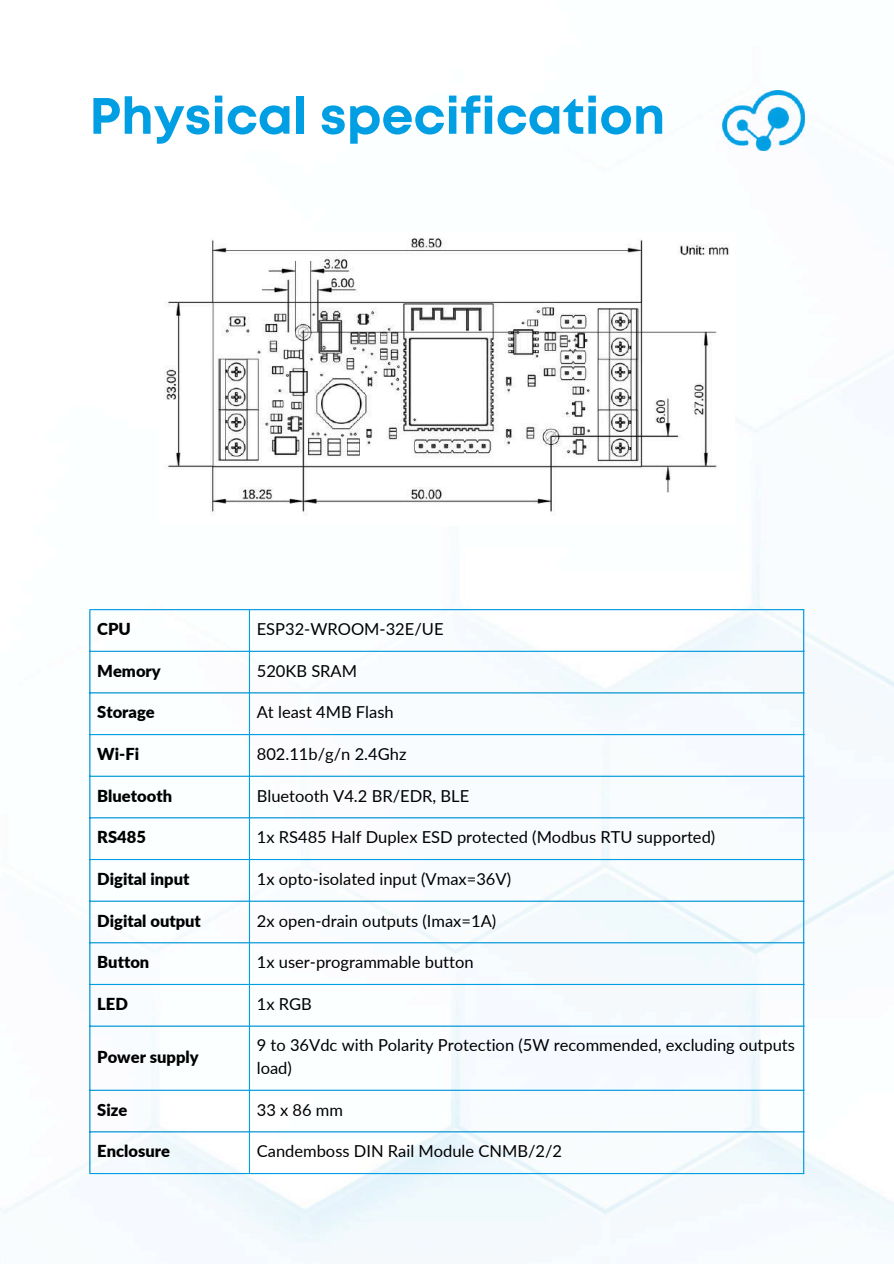
<style>
.page{position:relative;width:894px;height:1264px;background:#fff}
.page>*{position:absolute;margin:0;border:0;box-sizing:border-box;transform-origin:0 0}
.t1{font:700 51px "Mont";color:#009ee3}
.t2{font:16.5px/22.5px "Lato";color:#000}
.t3{font:900 16.5px "Lato";color:#000}
</style>
<div class="page">
<img style="left:0;top:108px;width:893px;height:1155px">
<img style="left:158px;top:233px;width:576px;height:292px">
<hr style="left:89px;top:610px;width:1px;height:562px;background:#009ee3">
<hr style="left:249px;top:610px;width:1px;height:562px;background:#009ee3">
<hr style="left:802px;top:610px;width:2px;height:562px;background:#009ee3">
<hr style="left:89px;top:609px;width:715px;height:1px;background:#009ee3">
<hr style="left:89px;top:650px;width:715px;height:2px;background:#009ee3">
<hr style="left:89px;top:692px;width:715px;height:1px;background:#009ee3">
<hr style="left:89px;top:734px;width:715px;height:1px;background:#009ee3">
<hr style="left:89px;top:775px;width:715px;height:1px;background:#009ee3">
<hr style="left:89px;top:817px;width:715px;height:1px;background:#009ee3">
<hr style="left:89px;top:859px;width:715px;height:1px;background:#009ee3">
<hr style="left:89px;top:900px;width:715px;height:1px;background:#009ee3">
<hr style="left:89px;top:942px;width:715px;height:1px;background:#009ee3">
<hr style="left:89px;top:983px;width:715px;height:2px;background:#009ee3">
<hr style="left:89px;top:1025px;width:715px;height:1px;background:#009ee3">
<hr style="left:89px;top:1089px;width:715px;height:1px;background:#009ee3">
<hr style="left:89px;top:1131px;width:715px;height:1px;background:#009ee3">
<hr style="left:89px;top:1172px;width:715px;height:2px;background:#009ee3">
<img style="left:722px;top:90px;width:82px;height:60px">
<h1 class="t1" style="left:89px;top:97px;width:577px">Physical specification</h1>
<p class="t3" style="left:97px;top:618px;width:35px">CPU</p>
<p class="t2" style="left:257px;top:617px;width:188px">ESP32-WROOM-32E/UE</p>
<p class="t3" style="left:97px;top:660px;width:65px">Memory</p>
<p class="t2" style="left:257px;top:659px;width:102px">520KB SRAM</p>
<p class="t3" style="left:97px;top:702px;width:59px">Storage</p>
<p class="t2" style="left:257px;top:700px;width:138px">At least 4MB Flash</p>
<p class="t3" style="left:97px;top:743px;width:43px">Wi-Fi</p>
<p class="t2" style="left:257px;top:742px;width:151px">802.11b/g/n 2.4Ghz</p>
<p class="t3" style="left:97px;top:785px;width:76px">Bluetooth</p>
<p class="t2" style="left:257px;top:784px;width:214px">Bluetooth V4.2 BR/EDR, BLE</p>
<p class="t3" style="left:97px;top:827px;width:50px">RS485</p>
<p class="t2" style="left:257px;top:825px;width:460px">1x RS485 Half Duplex ESD protected (Modbus RTU supported)</p>
<p class="t3" style="left:97px;top:868px;width:94px">Digital input</p>
<p class="t2" style="left:257px;top:867px;width:256px">1x opto-isolated input (Vmax=36V)</p>
<p class="t3" style="left:97px;top:910px;width:105px">Digital output</p>
<p class="t2" style="left:257px;top:908px;width:241px">2x open-drain outputs (Imax=1A)</p>
<p class="t3" style="left:97px;top:951px;width:54px">Button</p>
<p class="t2" style="left:257px;top:950px;width:218px">1x user-programmable button</p>
<p class="t3" style="left:97px;top:993px;width:32px">LED</p>
<p class="t2" style="left:257px;top:992px;width:57px">1x RGB</p>
<p class="t3" style="left:97px;top:1046px;width:103px">Power supply</p>
<p class="t2" style="left:257px;top:1033px;width:539px">9 to 36Vdc with Polarity Protection (5W recommended, excluding outputs load)</p>
<p class="t3" style="left:97px;top:1099px;width:32px">Size</p>
<p class="t2" style="left:257px;top:1097px;width:88px">33 x 86 mm</p>
<p class="t3" style="left:97px;top:1140px;width:74px">Enclosure</p>
<p class="t2" style="left:257px;top:1139px;width:307px">Candemboss DIN Rail Module CNMB/2/2</p>
</div>
